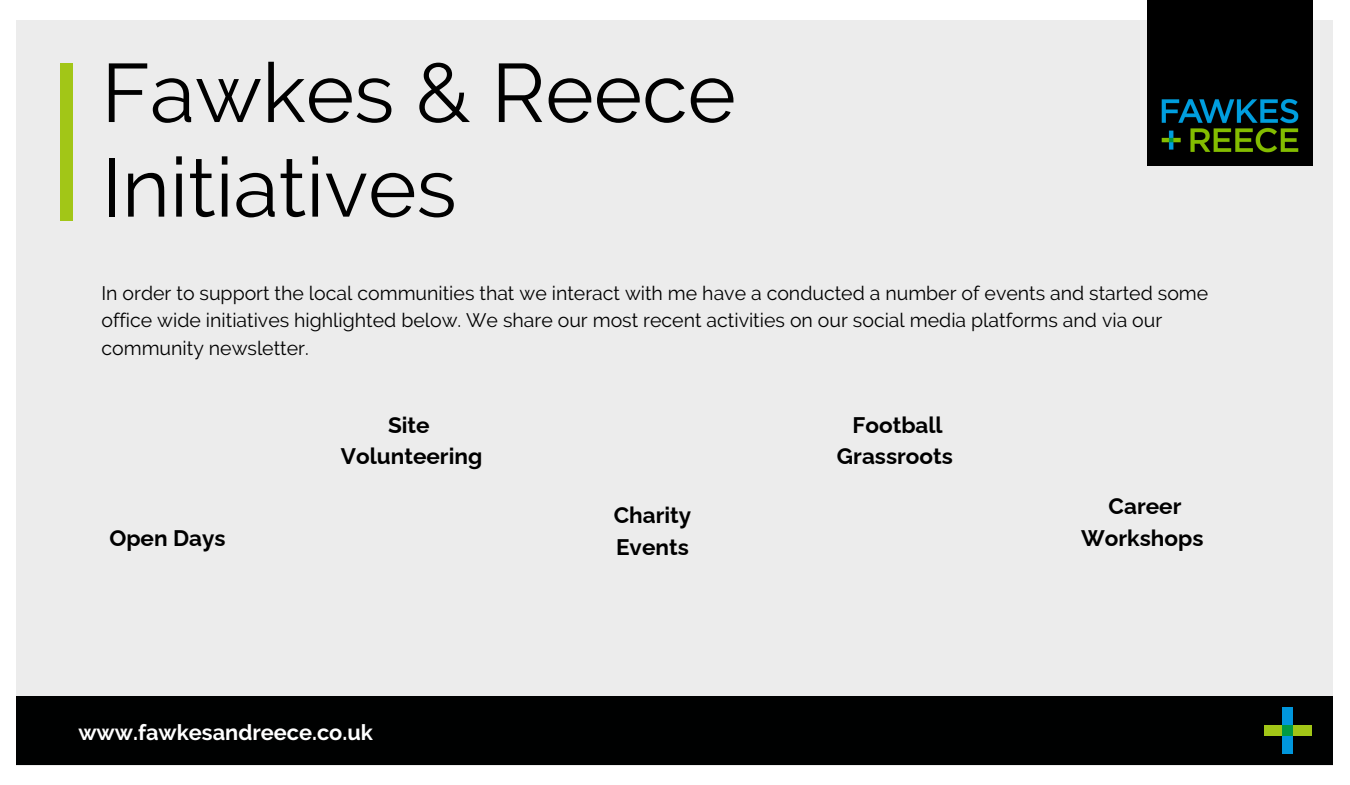
<style>
.page{position:relative;width:1350px;height:785px;background:#fff}
.page>*{position:absolute;margin:0;border:0;box-sizing:border-box;transform-origin:0 0}
.t1{font:82.5px/94.5px "Raleway";color:#000}
.t2{font:700 22.5px "Raleway";color:#000}
.t3{font:700 21.75px "Raleway";color:#fff}
.t4{font:19.5px/27px "Raleway";color:#000}
</style>
<div class="page">
<div style="left:17px;top:20px;width:1316px;height:744px;background:#ececec"></div>
<img style="left:1147px;top:0;width:166px;height:165px">
<div style="left:17px;top:696px;width:1316px;height:68px;background:#000101"></div>
<div style="left:1283px;top:706px;width:10px;height:47px;background:#0096dc"></div>
<div style="left:1265px;top:724px;width:18px;height:11px;background:#a2c617"></div>
<div style="left:1283px;top:724px;width:10px;height:11px;background:#009a44"></div>
<div style="left:1293px;top:724px;width:18px;height:11px;background:#a2c617"></div>
<div style="left:61px;top:63px;width:12px;height:157px;background:#a2c617"></div>
<p class="t1" style="left:101px;top:46px;width:636px">Fawkes &amp; Reece<br>Initiatives</p>
<p class="t4" style="left:101px;top:280px;width:1108px">In order to support the local communities that we interact with me have a conducted a number of events and started some office wide initiatives highlighted below. We share our most recent activities on our social media platforms and via our community newsletter.</p>
<p class="t2" style="left:109px;top:524px;width:118px">Open Days</p>
<p class="t2" style="left:388px;top:411px;width:43px">Site</p>
<p class="t2" style="left:341px;top:443px;width:143px">Volunteering</p>
<p class="t3" style="left:78px;top:718px;width:296px">www.fawkesandreece.co.uk</p>
<p class="t2" style="left:614px;top:502px;width:79px">Charity</p>
<p class="t2" style="left:616px;top:533px;width:74px">Events</p>
<p class="t2" style="left:853px;top:411px;width:92px">Football</p>
<p class="t2" style="left:837px;top:443px;width:117px">Grassroots</p>
<p class="t2" style="left:1109px;top:493px;width:74px">Career</p>
<p class="t2" style="left:1081px;top:524px;width:124px">Workshops</p>
</div>
